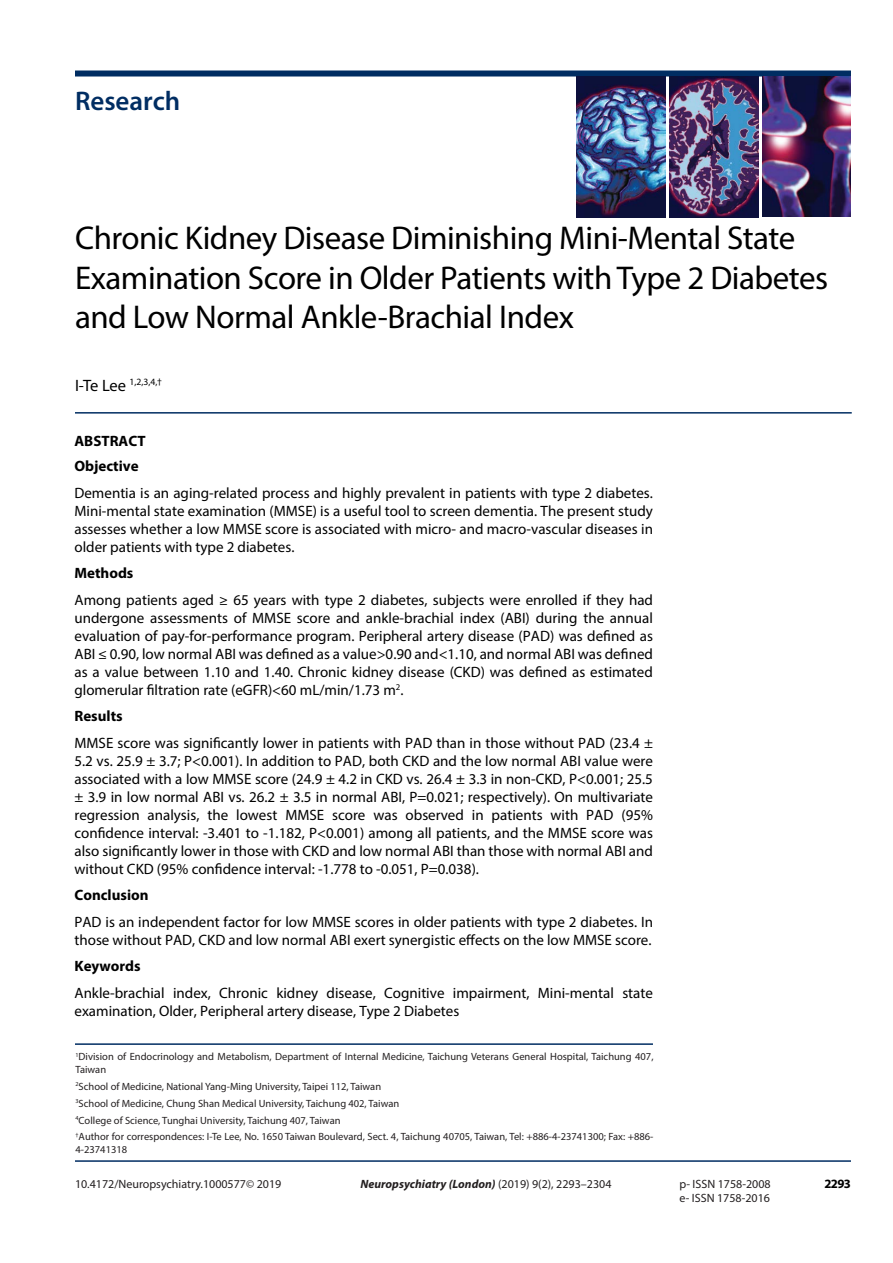
<style>
.page{position:relative;width:893px;height:1263px;background:#fff}
.page>*{position:absolute;margin:0;border:0;box-sizing:border-box;transform-origin:0 0}
.t1{font:33px/39.6px "Myriad Pro";letter-spacing:-.015em;color:#000}
.t2{font:600 27px "Myriad Pro";color:#002d62}
.t3{font:15px/18px "Myriad Pro";color:#000;text-align:justify}
.t4{font:700 15px/25.2px "Myriad Pro";color:#000}
.t5{font:700 12.75px "Myriad Pro";color:#000}
.t6{font:12px/14.4px "Myriad Pro";color:#231f20}
.t7{font:italic 700 12px "Myriad Pro";color:#231f20}
.t8{font:10.5px/16.8px "Myriad Pro";color:#231f20}
.t9{font:9.6px "Myriad Pro";color:#000}
.s1{font-size:16.5px}
.s2{font-weight:400;font-style:normal}
</style>
<div class="page">
<div style="left:75px;top:71px;width:776px;height:6px;background:#002d62"></div>
<img style="left:576px;top:77px;width:89px;height:141px">
<img style="left:669px;top:77px;width:89px;height:140px">
<img style="left:763px;top:77px;width:88px;height:140px">
<hr style="left:75px;top:1160px;width:776px;height:2px;background:#002d62">
<hr style="left:75px;top:412px;width:777px;height:2px;background:#002d62">
<hr style="left:75px;top:1043px;width:578px;height:2px;background:#002d62">
<h2 class="t2" style="left:75px;top:84px;width:107px">Research</h2>
<h1 class="t1" style="left:75px;top:218px;width:755px">Chronic Kidney Disease Diminishing Mini-Mental State<br>Examination Score in Older Patients with Type 2 Diabetes and Low Normal Ankle-Brachial Index</h1>
<p class="t9" style="left:75px;top:376px;width:89px"><span class="s1">I-Te Lee</span> 1,2,3,4,†</p>
<p class="t4" style="left:74px;top:428px;width:73px">ABSTRACT<br>Objective</p>
<p class="t3" style="left:74px;top:484px;width:580px">Dementia is an aging-related process and highly prevalent in patients with type 2 diabetes.<br>Mini-mental state examination (MMSE) is a useful tool to screen dementia. The present study assesses whether a low MMSE score is associated with micro- and macro-vascular diseases in older patients with type 2 diabetes.</p>
<p class="t4" style="left:74px;top:560px;width:61px">Methods</p>
<p class="t3" style="left:74px;top:591px;width:580px">Among patients aged ≥ 65 years with type 2 diabetes, subjects were enrolled if they had undergone assessments of MMSE score and ankle-brachial index (ABI) during the annual evaluation of pay-for-performance program. Peripheral artery disease (PAD) was defined as ABI ≤ 0.90, low normal ABI was defined as a value&gt;0.90 and&lt;1.10, and normal ABI was defined as a value between 1.10 and 1.40. Chronic kidney disease (CKD) was defined as estimated glomerular filtration rate (eGFR)&lt;60 mL/min/1.73 m<sup>2</sup>.</p>
<p class="t4" style="left:74px;top:703px;width:50px">Results</p>
<p class="t3" style="left:74px;top:734px;width:580px">MMSE score was significantly lower in patients with PAD than in those without PAD (23.4 ± 5.2 vs. 25.9 ± 3.7; P&lt;0.001). In addition to PAD, both CKD and the low normal ABI value were associated with a low MMSE score (24.9 ± 4.2 in CKD vs. 26.4 ± 3.3 in non-CKD, P&lt;0.001; 25.5 ± 3.9 in low normal ABI vs. 26.2 ± 3.5 in normal ABI, P=0.021; respectively). On multivariate regression analysis, the lowest MMSE score was observed in patients with PAD (95% confidence interval: -3.401 to -1.182, P&lt;0.001) among all patients, and the MMSE score was also significantly lower in those with CKD and low normal ABI than those with normal ABI and without CKD (95% confidence interval: -1.778 to -0.051, P=0.038).</p>
<p class="t4" style="left:74px;top:882px;width:76px">Conclusion</p>
<p class="t3" style="left:74px;top:913px;width:580px">PAD is an independent factor for low MMSE scores in older patients with type 2 diabetes. In those without PAD, CKD and low normal ABI exert synergistic effects on the low MMSE score.</p>
<p class="t4" style="left:74px;top:953px;width:68px">Keywords</p>
<p class="t3" style="left:74px;top:984px;width:580px">Ankle-brachial index, Chronic kidney disease, Cognitive impairment, Mini-mental state examination, Older, Peripheral artery disease, Type 2 Diabetes</p>
<p class="t8" style="left:76px;top:1050px;width:579px;line-height:12.6px"><sup>1</sup>Division of Endocrinology and Metabolism, Department of Internal Medicine, Taichung Veterans General Hospital, Taichung 407,<br>Taiwan</p>
<p class="t8" style="left:76px;top:1078px;width:579px"><sup>2</sup>School of Medicine, National Yang-Ming University, Taipei 112, Taiwan<br><sup>3</sup>School of Medicine, Chung Shan Medical University, Taichung 402, Taiwan<br><sup>4</sup>College of Science, Tunghai University, Taichung 407, Taiwan<br><sup>†</sup>Author for correspondences: I-Te Lee, No. 1650 Taiwan Boulevard, Sect. 4, Taichung 40705, Taiwan, Tel: +886-4-23741300; Fax: +886-</p>
<p class="t8" style="left:76px;top:1141px;width:53px">4-23741318</p>
<p class="t6" style="left:75px;top:1176px;width:208px">10.4172/Neuropsychiatry.1000577© 2019</p>
<p class="t6" style="left:679px;top:1176px;width:93px">p- ISSN 1758-2008 e- ISSN 1758-2016</p>
<p class="t7" style="left:360px;top:1176px;width:253px">Neuropsychiatry (London) <span class="s2">(2019) 9(2), 2293–2304</span></p>
<p class="t5" style="left:824px;top:1176px;width:28px">2293</p>
</div>
